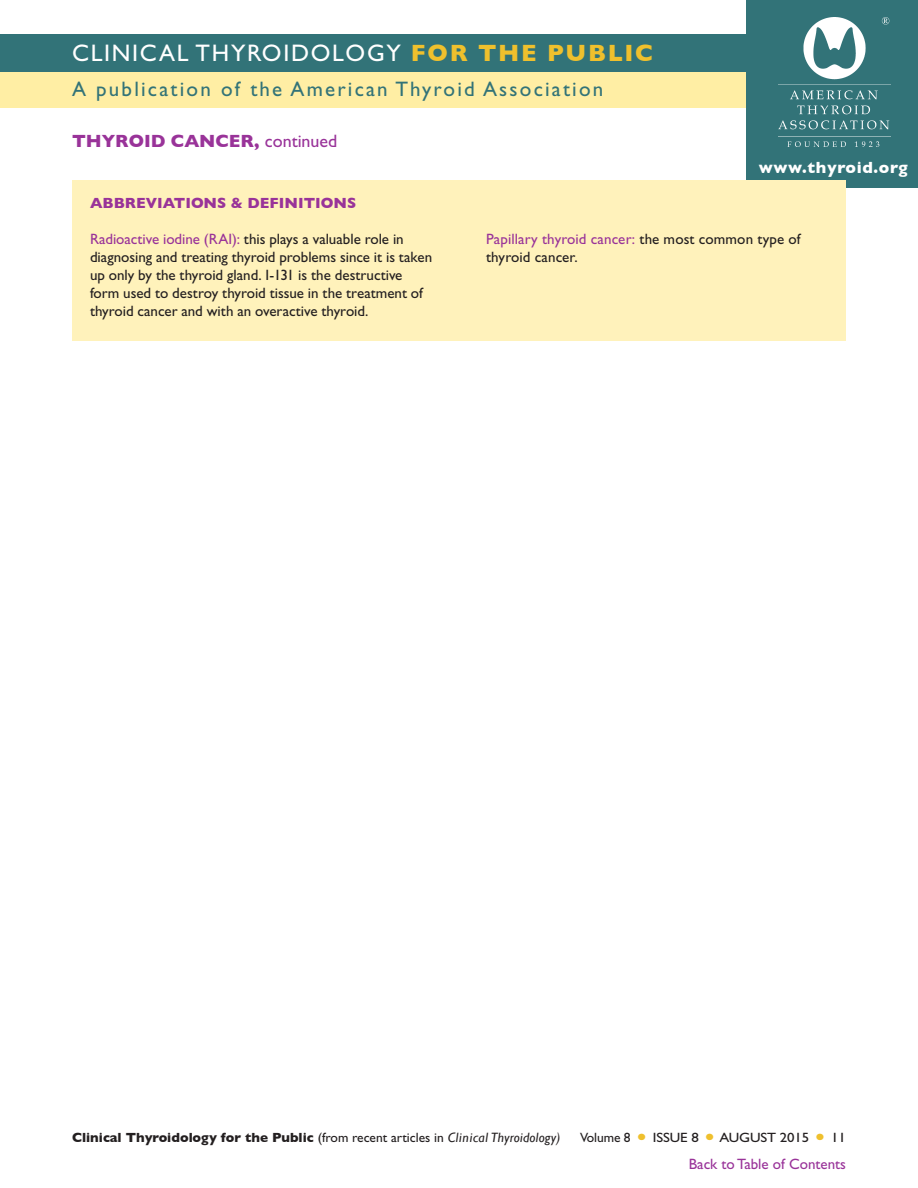
<style>
.page{position:relative;width:918px;height:1188px;background:#fff}
.page>*{position:absolute;margin:0;border:0;box-sizing:border-box;transform-origin:0 0}
.t1{font:24px "Gill Sans Std";letter-spacing:.07em;color:#fff}
.t2{font:21px "Gill Sans Std";letter-spacing:.105em;color:#327378}
.Topic_Header{font:700 18px "Gill Sans";color:#939}
.t3{font:700 16.5px "Gill Sans";letter-spacing:.04em;color:#fff}
.abbreviations_body{font:15px/18px "Gill Sans Std";color:#231f20}
.abbreviations_head{font:700 15px "Gill Sans";color:#939}
.t4{font:15px "Gill Sans Std";color:#939}
.t5{font:700 13.5px "Gill Sans";color:#231f20}
.t6{font:13.5px "Gill Sans Std";letter-spacing:-.01em;color:#231f20;scale:1.1 1}
.t7{font:13.5px "Gill Sans Std";letter-spacing:-.01em;color:#231f20}
.s1{font-family:"Gill Sans";font-weight:700;color:#efc02d}
.s2{font-family:"Gill Sans Std";font-weight:400}
.s3{color:#939}
.s4{font-weight:400;font-style:italic}
</style>
<div class="page">
<div style="left:0;top:70px;width:918px;height:38px;background:#ffeea4"></div>
<div style="left:0;top:35px;width:918px;height:37px;background:#327378"></div>
<div style="left:747px;top:0;width:171px;height:188px;background:#327378"></div>
<img style="left:778px;top:18px;width:112px;height:129px">
<div style="left:72px;top:180px;width:774px;height:160px;background:#fff2bb"></div>
<p class="t1" style="left:72px;top:40px;width:583px">CLINICAL THYROIDOLOGY <span class="s1">FOR THE PUBLIC</span></p>
<p class="t2" style="left:72px;top:77px;width:533px">A publication of the American Thyroid Association</p>
<p class="Topic_Header" style="left:72px;top:131px;width:267px">THYROID CANCER, <span class="s2">continued</span></p>
<p class="t3" style="left:759px;top:158px;width:150px">www.thyroid.org</p>
<p class="abbreviations_head" style="left:90px;top:194px;width:268px">ABBREVIATIONS &amp; DEFINITIONS</p>
<p class="abbreviations_body" style="left:90px;top:230px;width:344px"><span class="s3">Radioactive iodine (RAI):</span> this plays a valuable role in diagnosing and treating thyroid problems since it is taken up only by the thyroid gland. I-131 is the destructive form used to destroy thyroid tissue in the treatment of thyroid cancer and with an overactive thyroid.</p>
<p class="abbreviations_body" style="left:486px;top:230px;width:316px"><span class="s3">Papillary thyroid cancer:</span> the most common type of thyroid cancer.</p>
<p class="t5" style="left:72px;top:1129px;width:490px">Clinical Thyroidology for the Public <span class="s2">(from recent articles in</span> <span class="s4">Clinical Thyroidology)</span></p>
<p class="t7" style="left:580px;top:1130px;width:52px">Volume 8</p>
<p class="t6" style="left:653px;top:1130px;width:43px">ISSUE 8</p>
<p class="t6" style="left:719px;top:1130px;width:83px">AUGUST 2015</p>
<p class="t6" style="left:831px;top:1130px;width:15px">11</p>
<p class="t4" style="left:689px;top:1155px;width:159px">Back to Table of Contents</p>
</div>
